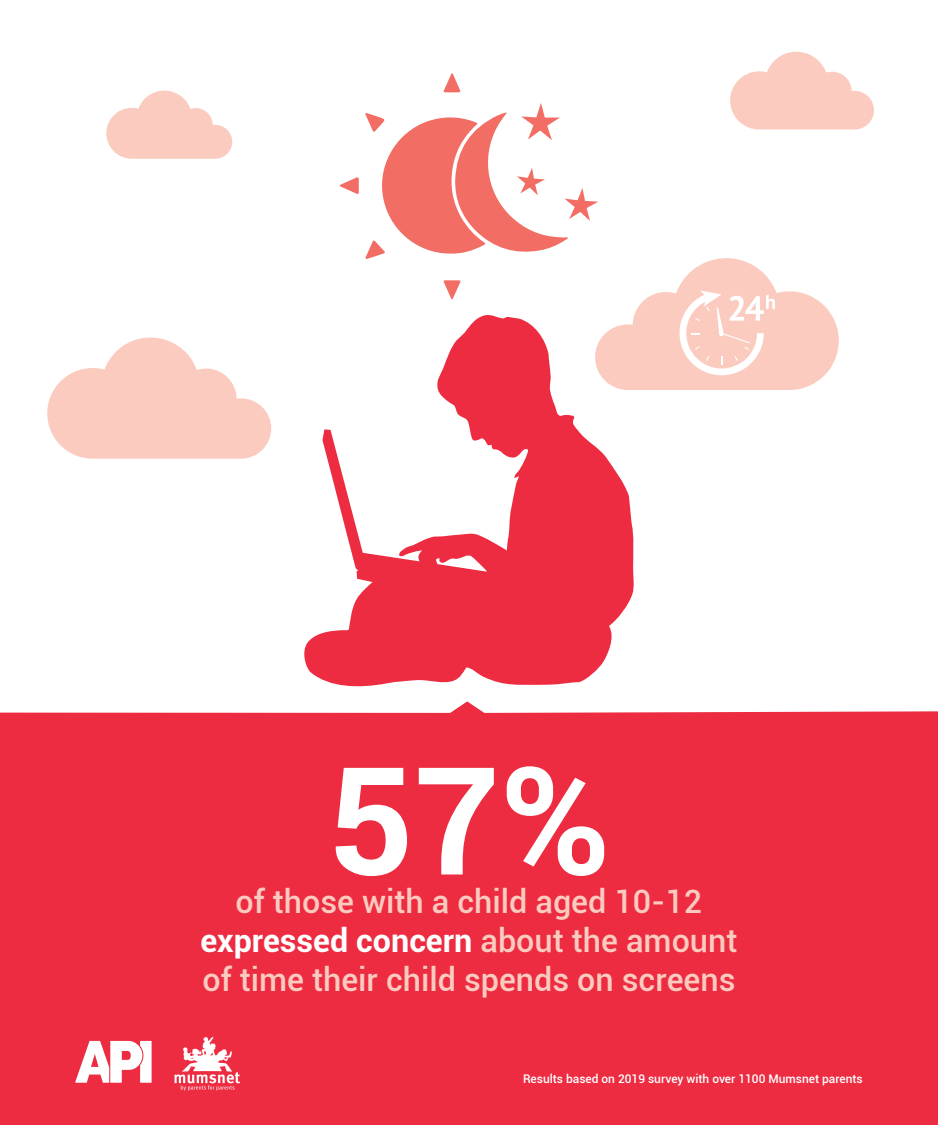
<style>
.page{position:relative;width:938px;height:1125px;background:#fff}
.page>*{position:absolute;margin:0;border:0;box-sizing:border-box;transform-origin:0 0}
.t1{font:700 150px "Roboto";color:#fff}
.t2{font:500 32.25px/38.7px "Roboto";color:#fbcbbf}
.t3{font:500 11.93px "Roboto";color:#fff}
.s1{font-weight:700;color:#fff}
</style>
<div class="page">
<div style="left:0;top:701px;width:938px;height:424px;background:#ed2c42"></div>
<svg style="left:304px;top:390px;width:330px;height:297px;fill:#ed2c42"></svg>
<svg style="left:339px;top:177px;width:20px;height:17px"></svg>
<svg style="left:47px;top:337px;width:224px;height:122px"></svg>
<svg style="left:106px;top:90px;width:126px;height:69px"></svg>
<svg style="left:365px;top:51px;width:508px;height:339px"></svg>
<svg style="left:75px;top:1041px;width:77px;height:42px"></svg>
<img style="left:175px;top:1037px;width:64px;height:53px">
<h1 class="t1" style="left:327px;top:715px;width:285px">57%</h1>
<p class="t2" style="left:235px;top:881px;width:468px">of those with a child aged 10-12</p>
<p class="t2" style="left:200px;top:920px;width:538px"><span class="s1">expressed concern</span> about the amount of time their child spends on screens</p>
<p class="t3" style="left:523px;top:1070px;width:341px">Results based on 2019 survey with over 1100 Mumsnet parents</p>
</div>
